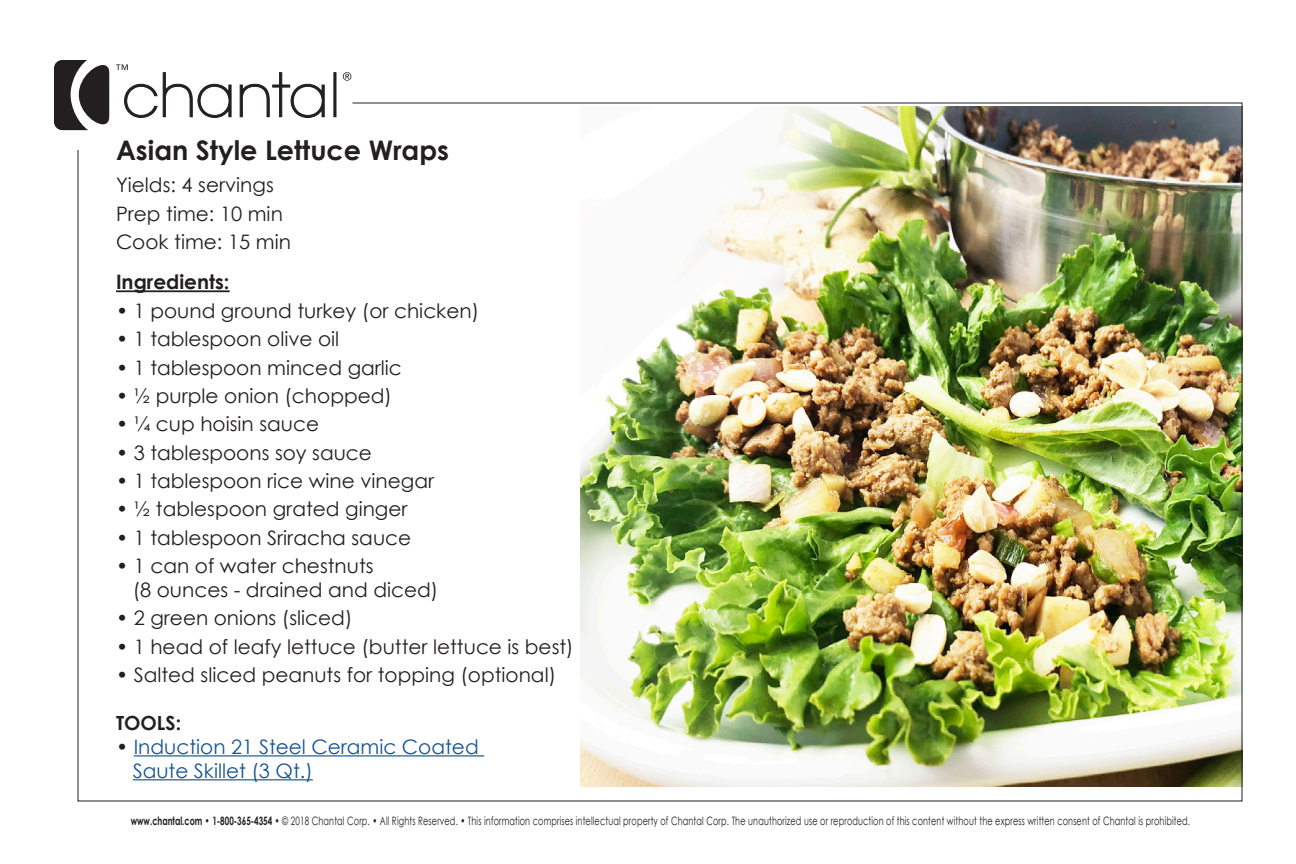
<style>
.page{position:relative;width:1296px;height:864px;background:#fff}
.page>*{position:absolute;margin:0;border:0;box-sizing:border-box;transform-origin:0 0}
.t1{font:700 27px "Century Gothic";color:#231f20}
.t2{font:19.8px/24px "Century Gothic";color:#231f20}
.t3{font:19.8px/24px "Century Gothic";color:#155495}
.t4{font:700 19.8px "Century Gothic";color:#231f20}
.t5{font:700 19.5px "Century Gothic";color:#231f20}
.t6{font:11.4px "Century Gothic";letter-spacing:.02em;color:#231f20;scale:.7 1}
.s1{color:#231f20}
.s2{font-weight:700}
</style>
<div class="page">
<svg style="left:124px;top:84px;width:33px;height:19px"></svg>
<svg style="left:163px;top:72px;width:68px;height:31px"></svg>
<svg style="left:240px;top:72px;width:85px;height:31px"></svg>
<svg style="left:334px;top:72px;width:2px;height:31px"></svg>
<svg style="left:343px;top:72px;width:8px;height:9px"></svg>
<svg style="left:54px;top:60px;width:56px;height:70px"></svg>
<svg style="left:116px;top:64px;width:12px;height:6px"></svg>
<img style="left:78px;top:103px;width:1164px;height:698px">
<p class="t1" style="left:116px;top:129px;width:335px">Asian Style Lettuce Wraps</p>
<p class="t2" style="left:116px;top:173px;width:159px">Yields: 4 servings</p>
<p class="t2" style="left:116px;top:201px;width:168px">Prep time: 10 min</p>
<p class="t2" style="left:116px;top:230px;width:176px">Cook time: 15 min</p>
<p class="t4" style="left:116px;top:267px;width:115px">Ingredients:</p>
<p class="t2" style="left:116px;top:298px;width:365px">• 1 pound ground turkey (or chicken)</p>
<p class="t2" style="left:116px;top:327px;width:225px">• 1 tablespoon olive oil</p>
<p class="t2" style="left:116px;top:355px;width:287px">• 1 tablespoon minced garlic</p>
<p class="t2" style="left:116px;top:383px;width:277px">• ½ purple onion (chopped)</p>
<p class="t2" style="left:116px;top:412px;width:205px">• ¼ cup hoisin sauce</p>
<p class="t2" style="left:116px;top:440px;width:258px">• 3 tablespoons soy sauce</p>
<p class="t2" style="left:116px;top:469px;width:320px">• 1 tablespoon rice wine vinegar</p>
<p class="t2" style="left:116px;top:497px;width:293px">• ½ tablespoon grated ginger</p>
<p class="t2" style="left:116px;top:525px;width:297px">• 1 tablespoon Sriracha sauce</p>
<p class="t2" style="left:133px;top:554px;width:307px;text-indent:-17px">• 1 can of water chestnuts<br>(8 ounces - drained and diced)</p>
<p class="t2" style="left:116px;top:606px;width:238px">• 2 green onions (sliced)</p>
<p class="t2" style="left:116px;top:634px;width:459px">• 1 head of leafy lettuce (butter lettuce is best)</p>
<p class="t2" style="left:116px;top:663px;width:442px">• Salted sliced peanuts for topping (optional)</p>
<p class="t5" style="left:116px;top:708px;width:67px">TOOLS:</p>
<p class="t3" style="left:133px;top:735px;width:348px;text-indent:-17px"><span class="s1">•</span> Induction 21 Steel Ceramic Coated<br>Saute Skillet (3 Qt.)</p>
<p class="t6" style="left:131px;top:813px;width:1515px"><span class="s2">www.chantal.com • 1-800-365-4354 •</span> © 2018 Chantal Corp. • All Rights Reserved. • This information comprises intellectual property of Chantal Corp. The unauthorized use or reproduction of this content without the express written consent of Chantal is prohibited.</p>
</div>
